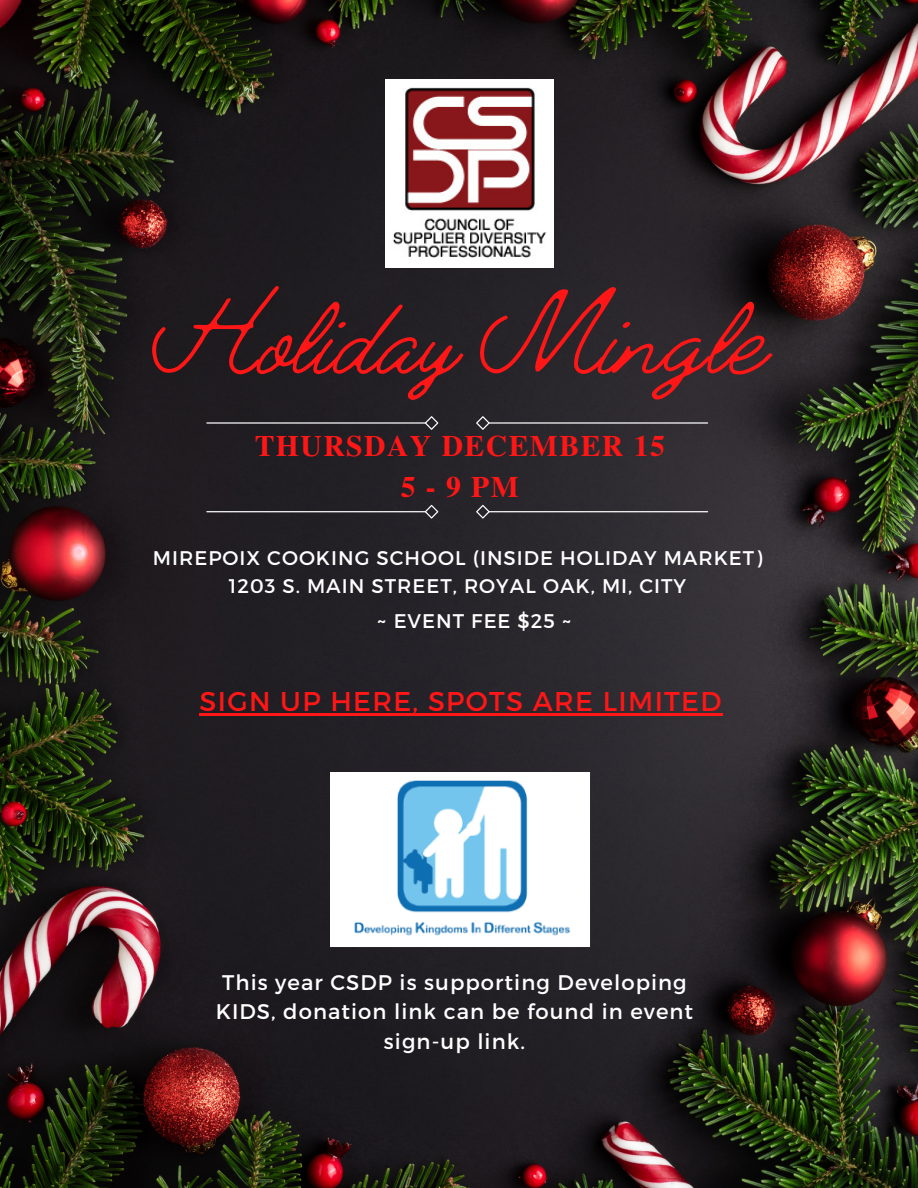
<style>
.page{position:relative;width:918px;height:1188px;background:#fff}
.page>*{position:absolute;margin:0;border:0;box-sizing:border-box;transform-origin:0 0}
.t1{font:300 124.2px "Jimmy Script";color:#ff1616}
.t2{font:700 29.7px/41.2px "Te X Gyre Termes";letter-spacing:.05em;color:#ff1616;text-align:center}
.t3{font:27.15px "Montserrat";letter-spacing:.05em;color:#ff1616}
.t4{font:21.15px/29.2px "Montserrat";letter-spacing:.05em;color:#fff;text-align:center}
.t5{font:19.8px/27.5px "Montserrat";letter-spacing:.05em;color:#fff;text-align:center}
</style>
<div class="page">
<img style="left:0;top:0;width:918px;height:1188px">
<svg style="left:476px;top:416px;width:232px;height:14px;background:#403d42"></svg>
<svg style="left:206px;top:416px;width:232px;height:14px;background:#363338"></svg>
<svg style="left:476px;top:505px;width:232px;height:14px;background:#413e43"></svg>
<svg style="left:206px;top:505px;width:232px;height:14px;background:#363439"></svg>
<img style="left:385px;top:79px;width:168px;height:188px">
<img style="left:330px;top:772px;width:260px;height:176px">
<hr style="left:200px;top:714px;width:523px;height:2px;background:#ff1616">
<h1 class="t1" style="left:152px;top:258px;width:618px">HolidayMingle</h1>
<h2 class="t2" style="left:255px;top:424px;width:412px">THURSDAY DECEMBER 15<br>5-9PM</h2>
<p class="t5" style="left:153px;top:543px;width:611px">MIREPOIX COOKING SCHOOL (INSIDE HOLIDAY MARKET)<br>1203 S. MAIN STREET, ROYAL OAK, MI, CITY</p>
<p class="t5" style="left:377px;top:606px;width:196px">~ EVENT FEE $25 ~</p>
<h3 class="t3" style="left:200px;top:684px;width:523px">SIGN UP HERE, SPOTS ARE LIMITED</h3>
<p class="t4" style="left:216px;top:967px;width:479px">This year CSDP is supporting Developing<br>KIDS, donation link can be found in event sign-up link.</p>
</div>
